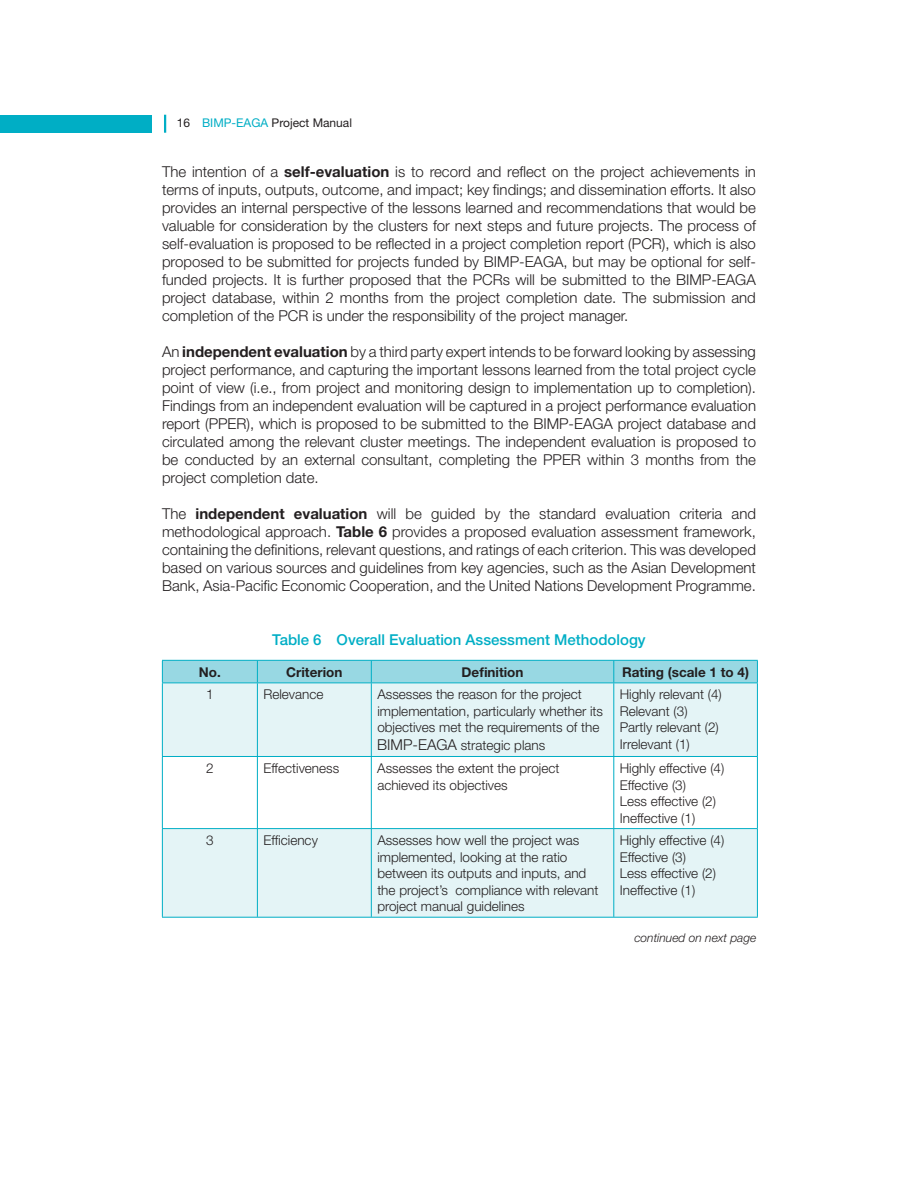
<style>
.page{position:relative;width:918px;height:1188px;background:#fff}
.page>*{position:absolute;margin:0;border:0;box-sizing:border-box;transform-origin:0 0}
.t1{font:300 15px/18px "Helvetica Neue";color:#231f20;text-align:justify}
.t2{font:500 15px "Helvetica Neue";color:#00aec5}
.t3{font:300 13.5px/16.5px "Helvetica Neue";color:#231f20}
.t4{font:700 13.5px "Helvetica Neue";color:#231f20}
.t5{font:12px "Helvetica Neue";color:#231f20}
.t6{font:italic 300 12px "Helvetica Neue";color:#231f20}
.s1{color:#00aec5}
.s2{font-weight:700}
.s3{font-size:15px}
</style>
<div class="page">
<svg style="left:164px;top:115px;width:2px;height:18px"></svg>
<div style="left:0;top:115px;width:152px;height:17px;background:#00aec5"></div>
<div style="left:163px;top:683px;width:594px;height:234px;background:#e4f4f6"></div>
<svg style="left:163px;top:757px;width:594px;height:71px"></svg>
<div style="left:162px;top:660px;width:596px;height:23px;background:#98d8e3"></div>
<hr style="left:162px;top:683px;width:1px;height:73px;background:#00aec5">
<hr style="left:162px;top:757px;width:1px;height:71px;background:#00aec5">
<hr style="left:162px;top:829px;width:1px;height:88px;background:#00aec5">
<hr style="left:257px;top:683px;width:1px;height:73px;background:#00aec5">
<hr style="left:371px;top:683px;width:1px;height:73px;background:#00aec5">
<hr style="left:613px;top:683px;width:1px;height:73px;background:#00aec5">
<hr style="left:757px;top:683px;width:1px;height:73px;background:#00aec5">
<hr style="left:257px;top:757px;width:1px;height:71px;background:#00aec5">
<hr style="left:371px;top:757px;width:1px;height:71px;background:#00aec5">
<hr style="left:613px;top:757px;width:1px;height:71px;background:#00aec5">
<hr style="left:757px;top:757px;width:1px;height:71px;background:#00aec5">
<hr style="left:257px;top:829px;width:1px;height:88px;background:#00aec5">
<hr style="left:371px;top:829px;width:1px;height:88px;background:#00aec5">
<hr style="left:613px;top:829px;width:1px;height:88px;background:#00aec5">
<hr style="left:757px;top:829px;width:1px;height:88px;background:#00aec5">
<hr style="left:162px;top:756px;width:596px;height:1px;background:#00aec5">
<hr style="left:162px;top:828px;width:596px;height:1px;background:#00aec5">
<hr style="left:162px;top:917px;width:596px;height:1px;background:#00aec5">
<hr style="left:257px;top:682px;width:501px;height:1px;background:#00aec5">
<p class="t5" style="left:177px;top:118px;width:177px">16 <span class="s1">BIMP-EAGA</span> Project Manual</p>
<p class="t1" style="left:162px;top:164px;width:596px">The intention of a <span class="s2">self-evaluation</span> is to record and reflect on the project achievements in terms of inputs, outputs, outcome, and impact; key findings; and dissemination efforts. It also provides an internal perspective of the lessons learned and recommendations that would be valuable for consideration by the clusters for next steps and future projects. The process of self-evaluation is proposed to be reflected in a project completion report (PCR), which is also proposed to be submitted for projects funded by BIMP-EAGA, but may be optional for self&shy;funded projects. It is further proposed that the PCRs will be submitted to the BIMP-EAGA project database, within 2 months from the project completion date. The submission and completion of the PCR is under the responsibility of the project manager.</p>
<p class="t1" style="left:162px;top:344px;width:596px">An <span class="s2">independent evaluation</span> by a third party expert intends to be forward looking by assessing project performance, and capturing the important lessons learned from the total project cycle point of view (i.e., from project and monitoring design to implementation up to completion).<br>Findings from an independent evaluation will be captured in a project performance evaluation report (PPER), which is proposed to be submitted to the BIMP-EAGA project database and circulated among the relevant cluster meetings. The independent evaluation is proposed to be conducted by an external consultant, completing the PPER within 3 months from the project completion date.</p>
<p class="t1" style="left:162px;top:506px;width:596px">The <span class="s2">independent evaluation</span> will be guided by the standard evaluation criteria and methodological approach. <span class="s2">Table 6</span> provides a proposed evaluation assessment framework, containing the definitions, relevant questions, and ratings of each criterion. This was developed based on various sources and guidelines from key agencies, such as the Asian Development Bank, Asia-Pacific Economic Cooperation, and the United Nations Development Programme.</p>
<p class="t2" style="left:272px;top:634px;width:375px">Table 6 Overall Evaluation Assessment Methodology</p>
<p class="t4" style="left:199px;top:667px;width:24px">No.</p>
<p class="t4" style="left:286px;top:667px;width:58px">Criterion</p>
<p class="t4" style="left:462px;top:667px;width:63px">Definition</p>
<p class="t4" style="left:622px;top:667px;width:128px">Rating (scale 1 to 4)</p>
<p class="t3" style="left:206px;top:688px;width:9px">1</p>
<p class="t3" style="left:263px;top:688px;width:62px">Relevance</p>
<p class="t3" style="left:377px;top:688px;width:227px">Assesses the reason for the project implementation, particularly whether its objectives met the requirements of the</p>
<p class="t3" style="left:377px;top:739px;width:170px"><span class="s3">BIMP-EAGA</span> strategic plans</p>
<p class="t3" style="left:620px;top:688px;width:104px">Highly relevant (4)<br>Relevant (3)<br>Partly relevant (2)<br>Irrelevant (1)</p>
<p class="t3" style="left:206px;top:761px;width:9px">2</p>
<p class="t3" style="left:263px;top:761px;width:77px">Effectiveness</p>
<p class="t3" style="left:377px;top:761px;width:184px">Assesses the extent the project achieved its objectives</p>
<p class="t3" style="left:620px;top:761px;width:106px">Highly effective (4)<br>Effective (3)<br>Less effective (2)<br>Ineffective (1)</p>
<p class="t3" style="left:206px;top:833px;width:9px">3</p>
<p class="t3" style="left:263px;top:833px;width:56px">Efficiency</p>
<p class="t3" style="left:377px;top:833px;width:223px">Assesses how well the project was implemented, looking at the ratio between its outputs and inputs, and the project’s compliance with relevant project manual guidelines</p>
<p class="t3" style="left:620px;top:833px;width:106px">Highly effective (4)<br>Effective (3)<br>Less effective (2)<br>Ineffective (1)</p>
<p class="t6" style="left:634px;top:934px;width:124px">continued on next page</p>
</div>
